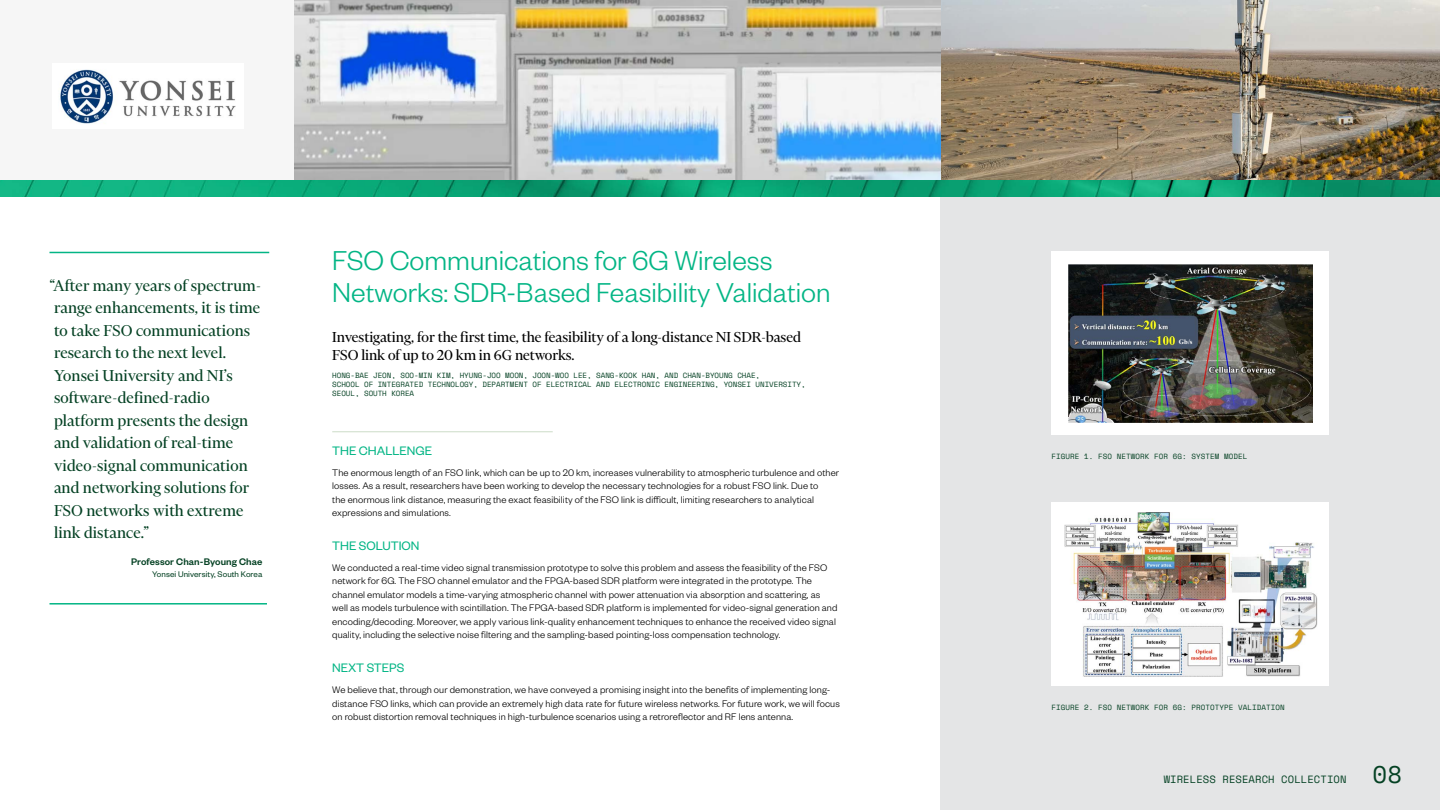
<style>
.page{position:relative;width:1440px;height:810px;background:#fff}
.page>*{position:absolute;margin:0;border:0;box-sizing:border-box;transform-origin:0 0}
.Headline__Sans_40_42{font:300 30px/31.5px "Founders Grotesk";color:#03b585}
.t1{font:24px "Space Mono";color:#044123}
.Quote___Serif_24pt{font:18px/22.5px "Financier Display";letter-spacing:.01em;color:#044123}
.Subheadline___Serif{font:16.5px/18px "Financier Display";color:#000}
.Subheadline__Sans_18{font:13.5px "Founders Grotesk";color:#03b585}
.Subheadline_w_Rule_A{font:13.5px "Founders Grotesk";color:#03b585}
.Body__Sans_14_16_Bla{font:300 10.5px/13.5px "Founders Grotesk";letter-spacing:.01em;color:#000}
.t2{font:10.5px "Space Mono";letter-spacing:.01em;color:#044123}
.Quote_Author___Sans{font:500 10.5px "Founders Grotesk";letter-spacing:.01em;color:#044123}
.Quote_Author_Title{font:9px "Founders Grotesk";letter-spacing:.01em;color:#044123}
.Author_Byline{font:7.5px/9px "Space Mono";letter-spacing:-.005em;color:#044123}
.Figure_Caption{font:7.5px "Space Mono";letter-spacing:.01em;color:#044123}
.t3{font:700 6.75px "Times New Roman";color:#fff}
</style>
<div class="page">
<div style="left:940px;top:196px;width:500px;height:614px;background:#e4e5e6"></div>
<img style="left:0;top:180px;width:1440px;height:16px">
<hr style="left:50px;top:252px;width:219px;height:1px;background:#03b585">
<hr style="left:50px;top:603px;width:217px;height:2px;background:#03b585">
<div style="left:1052px;top:502px;width:277px;height:184px;background:#fff"></div>
<img style="left:1064px;top:512px;width:253px;height:164px">
<div style="left:1052px;top:251px;width:277px;height:184px;background:#fff"></div>
<img style="left:1069px;top:264px;width:244px;height:158px">
<div style="left:1177px;top:336px;width:18px;height:11px;background:#44536a"></div>
<hr style="left:332px;top:431px;width:221px;height:1px;background:#ccdcc8">
<img style="left:295px;top:0;width:1145px;height:180px">
<div style="left:0;top:0;width:295px;height:180px;background:#f6f6f6"></div>
<img style="left:60px;top:69px;width:176px;height:55px">
<p class="Quote___Serif_24pt" style="left:50px;top:274px;width:213px">“After many years of spectrum&shy;range enhancements, it is time to take FSO communications research to the next level.<br>Yonsei University and NI’s software-defined-radio platform presents the design and validation of real-time video-signal communication and networking solutions for<br>FSO networks with extreme link distance.”</p>
<p class="Quote_Author___Sans" style="left:131px;top:555px;width:133px">Professor Chan-Byoung Chae</p>
<p class="Quote_Author_Title" style="left:152px;top:568px;width:112px">Yonsei University, South Korea</p>
<p class="Headline__Sans_40_42" style="left:332px;top:243px;width:500px">FSO Communications for 6G Wireless<br>Networks: SDR-Based Feasibility Validation</p>
<p class="Subheadline___Serif" style="left:332px;top:328px;width:470px">Investigating, for the first time, the feasibility of a long-distance NI SDR-based<br>FSO link of up to 20 km in 6G networks.</p>
<p class="Author_Byline" style="left:332px;top:371px;width:475px">HONG-BAE JEON, SOO-MIN KIM, HYUNG-JOO MOON, JOON-WOO LEE, SANG-KOOK HAN, AND CHAN-BYOUNG CHAE,<br>SCHOOL OF INTEGRATED TECHNOLOGY, DEPARTMENT OF ELECTRICAL AND ELECTRONIC ENGINEERING, YONSEI UNIVERSITY,<br>SEOUL, SOUTH KOREA</p>
<p class="Subheadline_w_Rule_A" style="left:332px;top:442px;width:102px">THE CHALLENGE</p>
<p class="Body__Sans_14_16_Bla" style="left:332px;top:465px;width:508px">The enormous length of an FSO link, which can be up to 20 km, increases vulnerability to atmospheric turbulence and other losses. As a result, researchers have been working to develop the necessary technologies for a robust FSO link. Due to<br>the enormous link distance, measuring the exact feasibility of the FSO link is difficult, limiting researchers to analytical expressions and simulations.</p>
<p class="Subheadline__Sans_18" style="left:332px;top:537px;width:89px">THE SOLUTION</p>
<p class="Body__Sans_14_16_Bla" style="left:332px;top:560px;width:507px">We conducted a real-time video signal transmission prototype to solve this problem and assess the feasibility of the FSO network for 6G. The FSO channel emulator and the FPGA-based SDR platform were integrated in the prototype. The channel emulator models a time-varying atmospheric channel with power attenuation via absorption and scattering, as well as models turbulence with scintillation. The FPGA-based SDR platform is implemented for video-signal generation and encoding/decoding. Moreover, we apply various link-quality enhancement techniques to enhance the received video signal quality, including the selective noise filtering and the sampling-based pointing-loss compensation technology.</p>
<p class="Subheadline__Sans_18" style="left:332px;top:660px;width:74px">NEXT STEPS</p>
<p class="Body__Sans_14_16_Bla" style="left:332px;top:683px;width:509px">We believe that, through our demonstration, we have conveyed a promising insight into the benefits of implementing long&shy;distance FSO links, which can provide an extremely high data rate for future wireless networks. For future work, we will focus on robust distortion removal techniques in high-turbulence scenarios using a retroreflector and RF lens antenna.</p>
<p class="t3" style="left:1179px;top:337px;width:15px">Gb/s</p>
<p class="Figure_Caption" style="left:1052px;top:451px;width:197px">FIGURE 1. FSO NETWORK FOR 6G: SYSTEM MODEL</p>
<p class="Figure_Caption" style="left:1052px;top:702px;width:235px">FIGURE 2. FSO NETWORK FOR 6G: PROTOTYPE VALIDATION</p>
<p class="t2" style="left:1164px;top:772px;width:184px">WIRELESS RESEARCH COLLECTION</p>
<h2 class="t1" style="left:1372px;top:757px;width:31px">08</h2>
</div>
